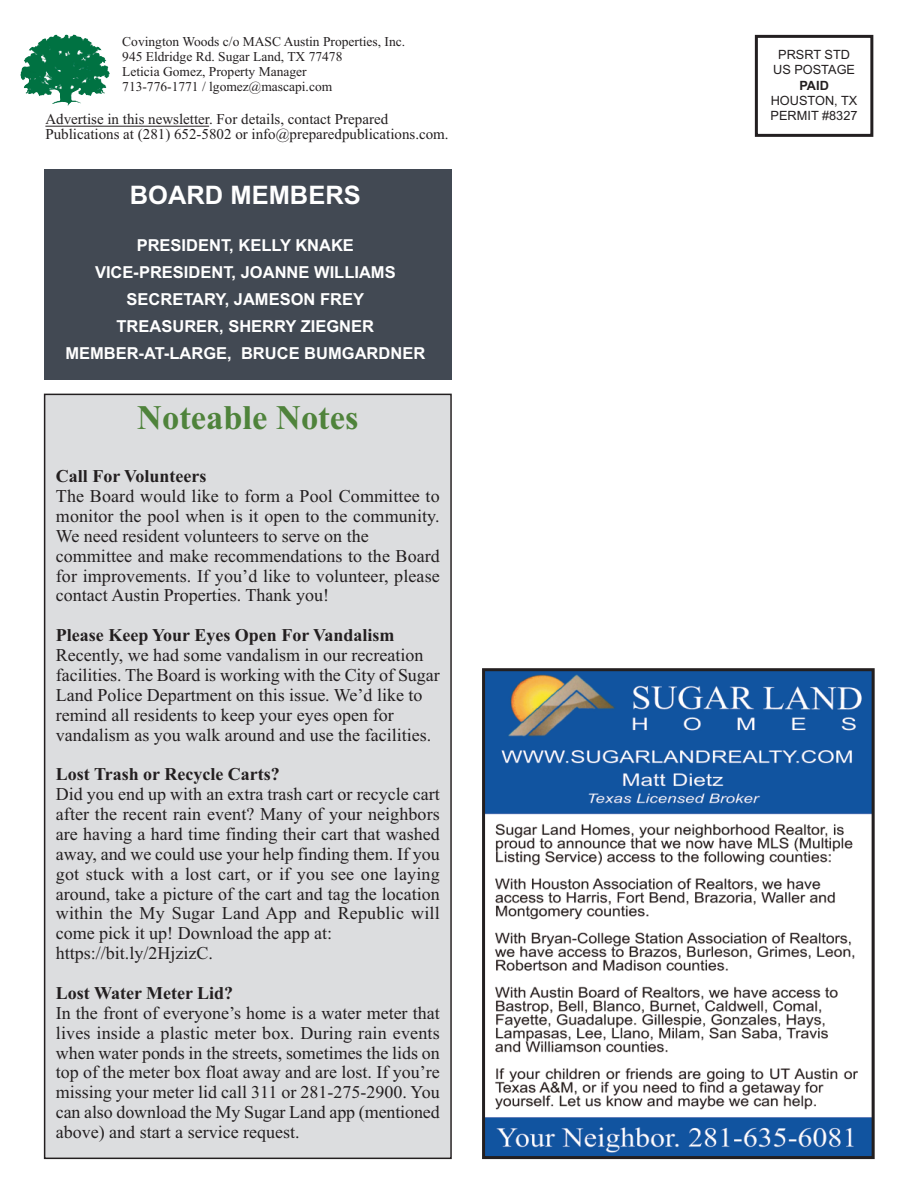
<style>
.page{position:relative;width:918px;height:1188px;background:#fff}
.page>*{position:absolute;margin:0;border:0;box-sizing:border-box;transform-origin:0 0}
.t1{font:700 34.5px "Times New Roman";color:#4f833b}
.t2{font:700 25.5px "Arial";color:#fff}
.t3{font:18px/20px "Times New Roman";color:#231f20}
.t4{font:700 18px "Times New Roman";color:#231f20}
.t5{font:700 16.5px/27px "Arial";color:#fff;text-align:center}
.t6{font:15px "Times New Roman";color:#231f20}
.t7{font:13.5px/15px "Times New Roman";color:#231f20}
.t8{font:12.75px/15.3px "Arial";color:#231f20;text-align:center}
.t9{font:700 12.75px "Arial";color:#231f20}
</style>
<div class="page">
<img style="left:21px;top:35px;width:89px;height:70px">
<div style="left:755px;top:35px;width:118px;height:102px;border:3px solid #231f20"></div>
<img style="left:486px;top:672px;width:385px;height:483px">
<div style="left:482px;top:668px;width:393px;height:491px;border:3px solid #231f20"></div>
<hr style="left:45px;top:126px;width:164px;height:1px;background:#231f20">
<div style="left:45px;top:395px;width:405px;height:763px;background:#dcdddf"></div>
<div style="left:44px;top:394px;width:408px;height:765px;border:2px solid #231f20"></div>
<div style="left:44px;top:170px;width:407px;height:210px;background:#424953"></div>
<p class="t7" style="left:122px;top:34px;width:284px">Covington Woods c/o MASC Austin Properties, Inc.<br>945 Eldridge Rd. Sugar Land, TX 77478<br>Leticia Gomez, Property Manager<br>713-776-1771 / lgomez@mascapi.com</p>
<p class="t8" style="left:773px;top:47px;width:83px">PRSRT STD<br>US POSTAGE</p>
<p class="t9" style="left:799px;top:78px;width:31px">PAID</p>
<p class="t8" style="left:771px;top:93px;width:88px">HOUSTON, TX</p>
<p class="t6" style="left:45px;top:110px;width:344px">Advertise in this newsletter. For details, contact Prepared</p>
<p class="t8" style="left:771px;top:108px;width:88px">PERMIT #8327</p>
<p class="t6" style="left:45px;top:125px;width:405px">Publications at (281) 652-5802 or info@preparedpublications.com.</p>
<h2 class="t2" style="left:130px;top:180px;width:232px">BOARD MEMBERS</h2>
<p class="t5" style="left:65px;top:231px;width:361px">PRESIDENT, KELLY KNAKE<br>VICE-PRESIDENT, JOANNE WILLIAMS<br>SECRETARY, JAMESON FREY<br>TREASURER, SHERRY ZIEGNER<br>MEMBER-AT-LARGE, BRUCE BUMGARDNER</p>
<h1 class="t1" style="left:137px;top:397px;width:223px">Noteable Notes</h1>
<p class="t4" style="left:56px;top:465px;width:152px">Call For Volunteers</p>
<p class="t3" style="left:56px;top:486px;width:385px">The Board would like to form a Pool Committee to monitor the pool when is it open to the community.<br>We need resident volunteers to serve on the committee and make recommendations to the Board for improvements. If you’d like to volunteer, please contact Austin Properties. Thank you!</p>
<p class="t4" style="left:56px;top:624px;width:340px">Please Keep Your Eyes Open For Vandalism</p>
<p class="t3" style="left:56px;top:645px;width:385px">Recently, we had some vandalism in our recreation facilities. The Board is working with the City of Sugar Land Police Department on this issue. We’d like to remind all residents to keep your eyes open for vandalism as you walk around and use the facilities.</p>
<p class="t4" style="left:56px;top:764px;width:225px">Lost Trash or Recycle Carts?</p>
<p class="t3" style="left:56px;top:784px;width:385px">Did you end up with an extra trash cart or recycle cart after the recent rain event? Many of your neighbors are having a hard time finding their cart that washed away, and we could use your help finding them. If you got stuck with a lost cart, or if you see one laying around, take a picture of the cart and tag the location within the My Sugar Land App and Republic will come pick it up! Download the app at: https://bit.ly/2HjzizC.</p>
<p class="t4" style="left:56px;top:982px;width:179px">Lost Water Meter Lid?</p>
<p class="t3" style="left:56px;top:1003px;width:385px;text-align:justify">In the front of everyone’s home is a water meter that lives inside a plastic meter box. During rain events when water ponds in the streets, sometimes the lids on top of the meter box float away and are lost. If you’re missing your meter lid call 311 or 281-275-2900. You can also download the My Sugar Land app (mentioned above) and start a service request.</p>
</div>
